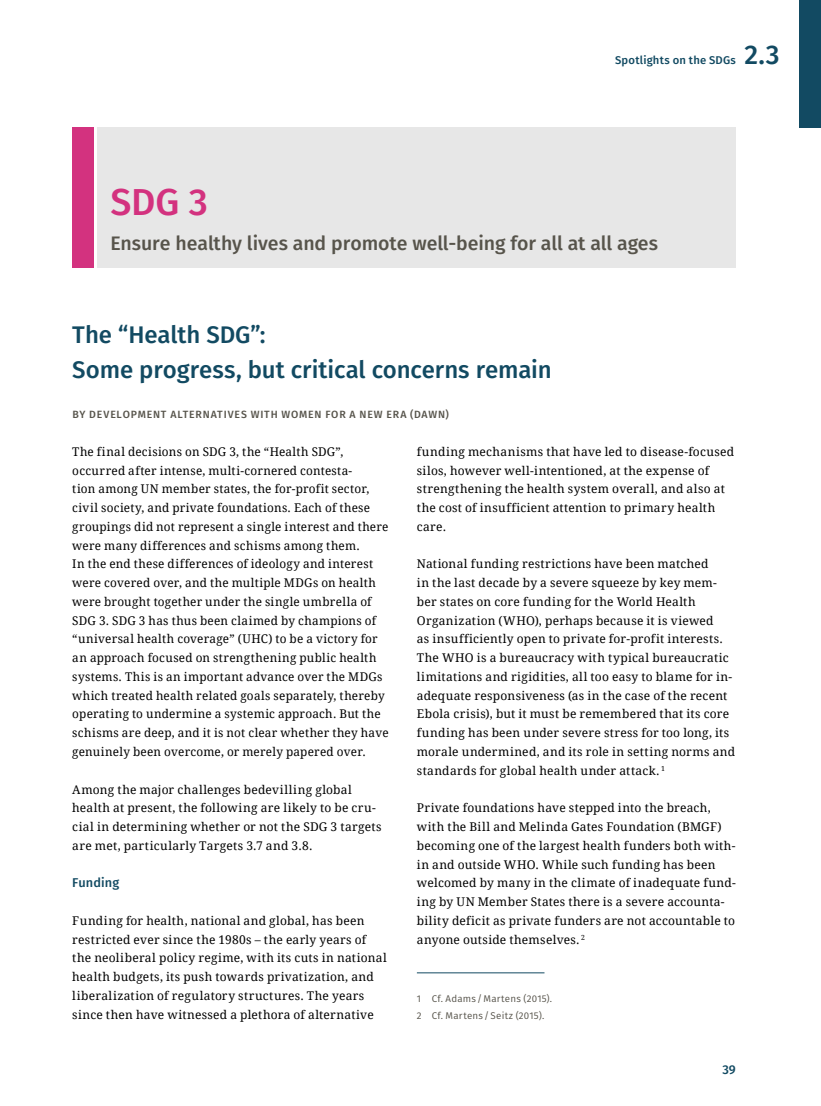
<style>
.page{position:relative;width:821px;height:1106px;background:#fff}
.page>*{position:absolute;margin:0;border:0;box-sizing:border-box;transform-origin:0 0}
.SDG_head{font:500 37.5px "Fira Sans";color:#d3327f}
.t1{font:500 27px "Fira Sans";color:#124a62}
.art-head{font:500 24px/34.5px "Fira Sans";letter-spacing:-.005em;color:#124a62}
.SDG_subhead{font:500 19.5px "Fira Sans";letter-spacing:-.005em;color:#57544b}
.zw-head{font:500 12.75px "Fira Sans";letter-spacing:.005em;color:#124a62}
.text{font:12px/18.8px "Droid Serif";letter-spacing:.02em;color:#000}
.t2{font:500 11.25px "Fira Sans";letter-spacing:.02em;color:#124a62}
.autor{font:500 10.5px "Fira Sans";letter-spacing:.075em;color:#57544b}
.fussnote{font:9.75px "Fira Sans";letter-spacing:.02em;color:#57544b}
</style>
<div class="page">
<div style="left:799px;top:0;width:22px;height:128px;background:#124a62"></div>
<hr style="left:417px;top:972px;width:127px;height:1px;background:#124a62">
<div style="left:98px;top:128px;width:638px;height:140px;background:#e7e7e7"></div>
<div style="left:72px;top:128px;width:22px;height:140px;background:#d3327f"></div>
<p class="t2" style="left:615px;top:51px;width:122px">Spotlights on the SDGs</p>
<h2 class="t1" style="left:744px;top:33px;width:37px">2.3</h2>
<p class="SDG_head" style="left:111px;top:172px;width:99px">SDG 3</p>
<p class="SDG_subhead" style="left:111px;top:227px;width:549px">Ensure healthy lives and promote well-being for all at all ages</p>
<h2 class="art-head" style="left:72px;top:316px;width:481px">The “Health SDG”:<br>Some progress, but critical concerns remain</h2>
<p class="autor" style="left:72px;top:406px;width:378px">BY DEVELOPMENT ALTERNATIVES WITH WOMEN FOR A NEW ERA (DAWN)</p>
<p class="text" style="left:417px;top:442px;width:319px">funding mechanisms that have led to disease-focused silos, however well-intentioned, at the expense of strengthening the health system overall, and also at the cost of insufficient attention to primary health care.</p>
<p class="text" style="left:417px;top:555px;width:320px">National funding restrictions have been matched<br>in the last decade by a severe squeeze by key mem&shy;ber states on core funding for the World Health Organization (WHO), perhaps because it is viewed<br>as insufficiently open to private for-profit interests.<br>The WHO is a bureaucracy with typical bureaucratic limitations and rigidities, all too easy to blame for in&shy;adequate responsiveness (as in the case of the recent Ebola crisis), but it must be remembered that its core funding has been under severe stress for too long, its morale undermined, and its role in setting norms and standards for global health under attack. <sup>1</sup></p>
<p class="text" style="left:417px;top:798px;width:320px">Private foundations have stepped into the breach, with the Bill and Melinda Gates Foundation (BMGF) becoming one of the largest health funders both with&shy;in and outside WHO. While such funding has been welcomed by many in the climate of inadequate fund&shy;ing by UN Member States there is a severe accounta&shy;bility deficit as private funders are not accountable to anyone outside themselves. <sup>2</sup></p>
<p class="text" style="left:72px;top:442px;width:318px">The final decisions on SDG 3, the “Health SDG”, occurred after intense, multi-cornered contesta-<br>tion among UN member states, the for-profit sector, civil society, and private foundations. Each of these groupings did not represent a single interest and there were many differences and schisms among them.<br>In the end these differences of ideology and interest were covered over, and the multiple MDGs on health were brought together under the single umbrella of SDG 3. SDG 3 has thus been claimed by champions of “universal health coverage” (UHC) to be a victory for an approach focused on strengthening public health systems. This is an important advance over the MDGs which treated health related goals separately, thereby operating to undermine a systemic approach. But the schisms are deep, and it is not clear whether they have genuinely been overcome, or merely papered over.</p>
<p class="text" style="left:72px;top:780px;width:311px">Among the major challenges bedevilling global health at present, the following are likely to be cru&shy;cial in determining whether or not the SDG 3 targets are met, particularly Targets 3.7 and 3.8.</p>
<h4 class="zw-head" style="left:72px;top:872px;width:48px">Funding</h4>
<p class="text" style="left:72px;top:911px;width:316px">Funding for health, national and global, has been restricted ever since the 1980s – the early years of the neoliberal policy regime, with its cuts in national health budgets, its push towards privatization, and liberalization of regulatory structures. The years since then have witnessed a plethora of alternative</p>
<p class="fussnote" style="left:417px;top:991px;width:137px">1 Cf. Adams/Martens (2015).</p>
<p class="fussnote" style="left:417px;top:1008px;width:129px">2 Cf. Martens/Seitz (2015).</p>
<p class="zw-head" style="left:722px;top:1059px;width:15px">39</p>
</div>
